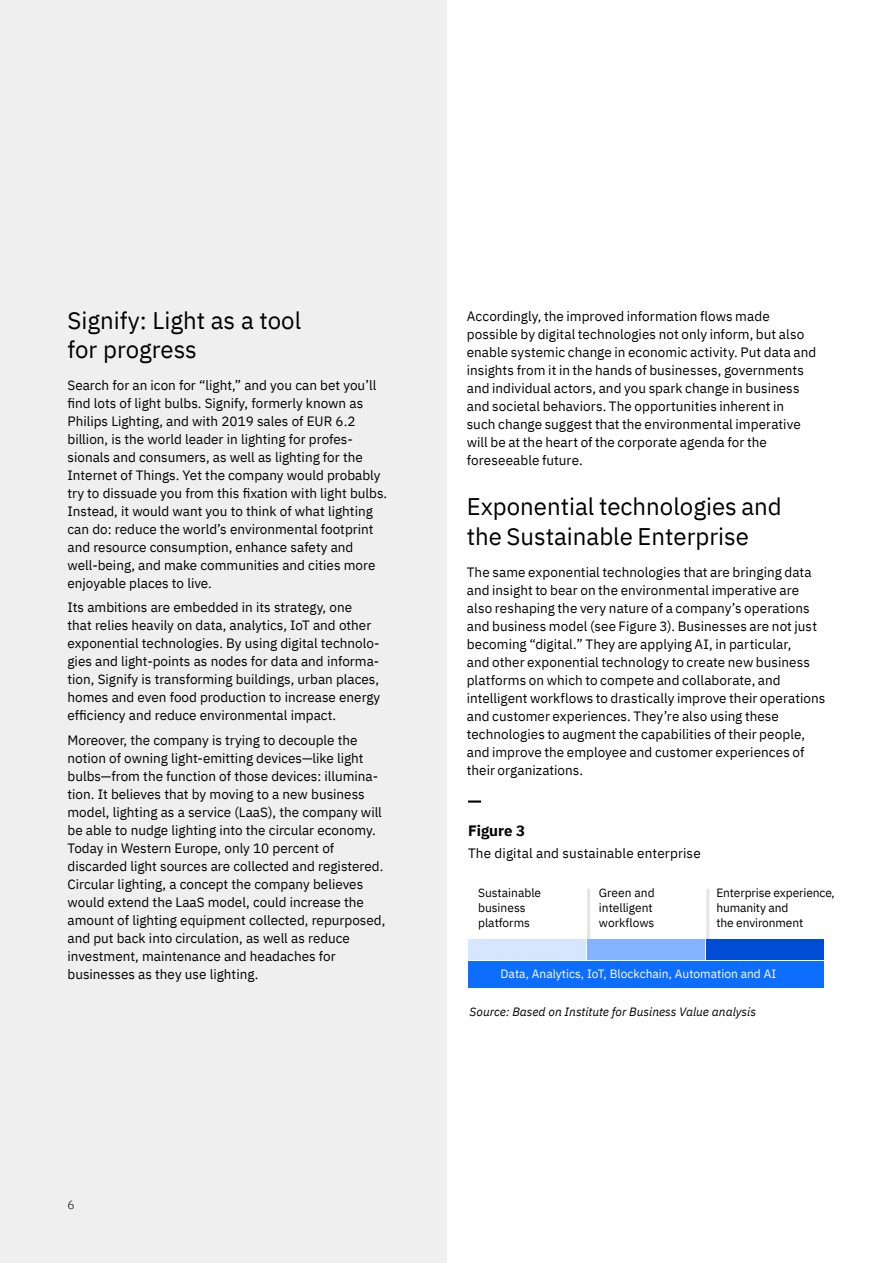
<style>
.page{position:relative;width:893px;height:1263px;background:#fff}
.page>*{position:absolute;margin:0;border:0;box-sizing:border-box;transform-origin:0 0}
.t1{font:24px/28.8px "IBM Plex Sans";color:#000}
.t2{font:700 15px "IBM Plex Sans";color:#000}
.t3{font:13.5px/18px "IBM Plex Sans";color:#000}
.t4{font:12px/15px "IBM Plex Sans";letter-spacing:-.005em;color:#000}
.t5{font:italic 12px "IBM Plex Sans";color:#000}
.t6{font:12px "IBM Plex Sans";color:#fff}
.t7{font:300 12px "IBM Plex Sans";color:#000}
</style>
<div class="page">
<div style="left:0;top:0;width:446px;height:1263px;background:#efefef"></div>
<hr style="left:587px;top:890px;width:3px;height:68px;background:#e4e4e4">
<hr style="left:706px;top:890px;width:3px;height:68px;background:#e4e4e4">
<svg style="left:468px;top:800px;width:13px;height:3px"></svg>
<div style="left:468px;top:961px;width:356px;height:27px;background:#0c6dfe"></div>
<div style="left:468px;top:940px;width:117px;height:20px;background:#d6e6ff"></div>
<div style="left:706px;top:940px;width:118px;height:20px;background:#004cd4"></div>
<div style="left:587px;top:940px;width:118px;height:20px;background:#83b2ff"></div>
<h1 class="t1" style="left:68px;top:304px;width:235px">Signify: Light as a tool for progress</h1>
<p class="t3" style="left:68px;top:375px;width:321px">Search for an icon for “light,” and you can bet you’ll find lots of light bulbs. Signify, formerly known as Philips Lighting, and with 2019 sales of EUR 6.2 billion, is the world leader in lighting for profes&shy;sionals and consumers, as well as lighting for the Internet of Things. Yet the company would probably try to dissuade you from this fixation with light bulbs.<br>Instead, it would want you to think of what lighting can do: reduce the world’s environmental footprint and resource consumption, enhance safety and well-being, and make communities and cities more enjoyable places to live.</p>
<p class="t3" style="left:68px;top:597px;width:314px">Its ambitions are embedded in its strategy, one<br>that relies heavily on data, analytics, IoT and other exponential technologies. By using digital technolo&shy;gies and light-points as nodes for data and informa&shy;tion, Signify is transforming buildings, urban places, homes and even food production to increase energy efficiency and reduce environmental impact.</p>
<p class="t3" style="left:68px;top:730px;width:319px">Moreover, the company is trying to decouple the notion of owning light-emitting devices—like light bulbs—from the function of those devices: illumina&shy;tion. It believes that by moving to a new business model, lighting as a service (LaaS), the company will be able to nudge lighting into the circular economy.<br>Today in Western Europe, only 10 percent of discarded light sources are collected and registered.<br>Circular lighting, a concept the company believes would extend the LaaS model, could increase the amount of lighting equipment collected, repurposed, and put back into circulation, as well as reduce investment, maintenance and headaches for businesses as they use lighting.</p>
<p class="t7" style="left:68px;top:1196px;width:9px">6</p>
<p class="t3" style="left:467px;top:306px;width:351px">Accordingly, the improved information flows made possible by digital technologies not only inform, but also enable systemic change in economic activity. Put data and insights from it in the hands of businesses, governments and individual actors, and you spark change in business and societal behaviors. The opportunities inherent in such change suggest that the environmental imperative will be at the heart of the corporate agenda for the foreseeable future.</p>
<h1 class="t1" style="left:467px;top:489px;width:317px;line-height:30px">Exponential technologies and the Sustainable Enterprise</h1>
<p class="t3" style="left:467px;top:562px;width:360px">The same exponential technologies that are bringing data and insight to bear on the environmental imperative are also reshaping the very nature of a company’s operations and business model (see Figure 3). Businesses are not just becoming “digital.” They are applying AI, in particular,<br>and other exponential technology to create new business platforms on which to compete and collaborate, and intelligent workflows to drastically improve their operations and customer experiences. They’re also using these technologies to augment the capabilities of their people, and improve the employee and customer experiences of their organizations.</p>
<p class="t2" style="left:468px;top:819px;width:59px">Figure 3</p>
<p class="t3" style="left:468px;top:843px;width:234px">The digital and sustainable enterprise</p>
<p class="t4" style="left:478px;top:884px;width:65px">Sustainable business platforms</p>
<p class="t4" style="left:599px;top:884px;width:57px">Green and intelligent workflows</p>
<p class="t4" style="left:716px;top:884px;width:120px">Enterprise experience, humanity and<br>the environment</p>
<p class="t6" style="left:501px;top:964px;width:277px">Data, Analytics, IoT, Blockchain, Automation and AI</p>
<p class="t5" style="left:470px;top:1002px;width:288px">Source: Based on Institute for Business Value analysis</p>
</div>
